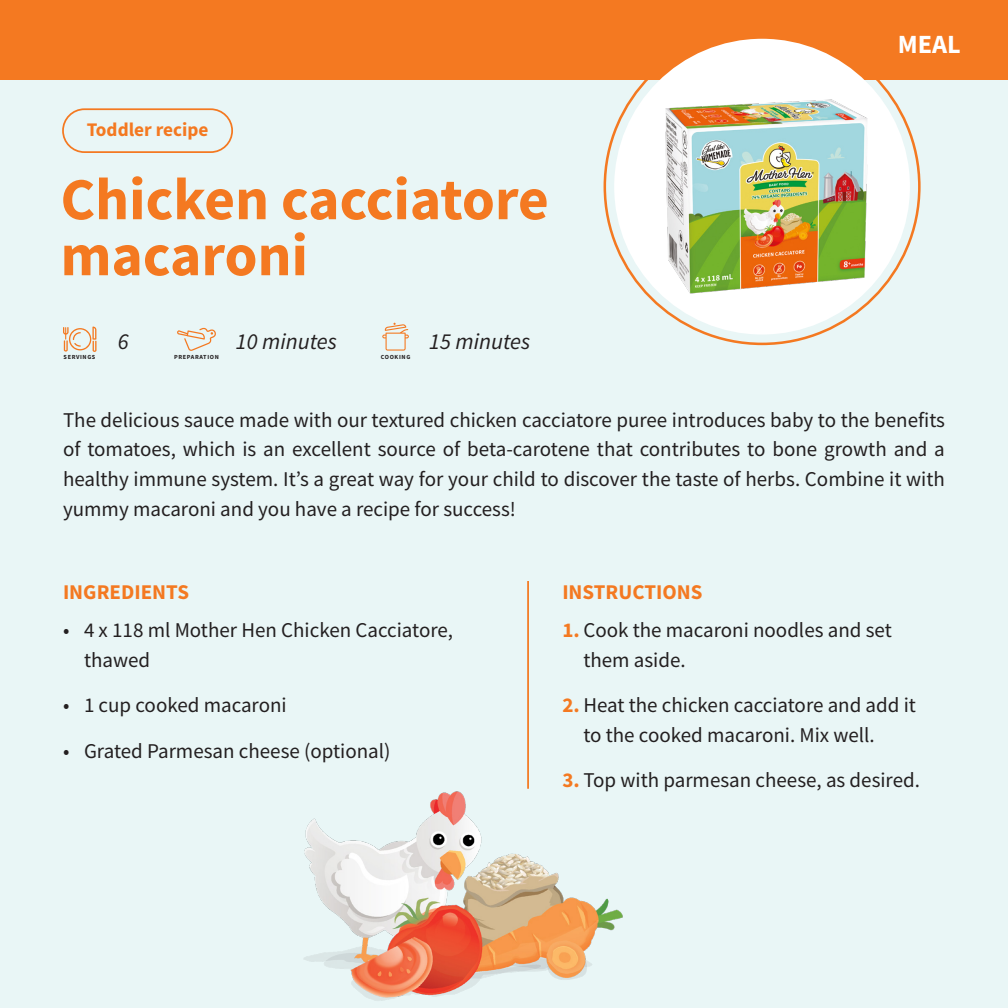
<style>
.page{position:relative;width:1008px;height:1008px;background:#e9f6f6}
.page>*{position:absolute;margin:0;border:0;box-sizing:border-box;transform-origin:0 0}
.t1{font:700 59.5px/56px "Source Sans Pro";color:#f47921}
.t2{font:700 26.25px "Source Sans Pro";color:#fff}
.t3{font:italic 22.75px "Source Sans Pro";color:#231f20}
.t4{font:21px/29.8px "Source Sans Pro";color:#231f20}
.t5{font:700 21px "Source Sans Pro";color:#f47921}
.t6{font:700 19.25px "Source Sans Pro";color:#f47921}
.t7{font:700 6.3px "Source Sans Pro";letter-spacing:.1em;color:#231f20}
.s1{font-weight:700;color:#f47921}
</style>
<div class="page">
<div style="left:62px;top:108px;width:171px;height:45px;border:2px solid #f47921;border-radius:21px"></div>
<svg style="left:382px;top:323px;width:27px;height:28px"></svg>
<svg style="left:63px;top:327px;width:34px;height:25px"></svg>
<svg style="left:177px;top:328px;width:39px;height:23px"></svg>
<div style="left:0;top:0;width:1008px;height:79px;background:#f47921"></div>
<img style="left:304px;top:791px;width:319px;height:210px">
<div style="left:614px;top:39px;width:296px;height:296px;background:#fff;border-radius:50%"></div>
<img style="left:665px;top:99px;width:202px;height:198px">
<hr style="left:527px;top:581px;width:2px;height:208px;background:#f47921">
<p class="t6" style="left:87px;top:117px;width:123px">Toddler recipe</p>
<p class="t1" style="left:61px;top:171px;width:490px">Chicken cacciatore macaroni</p>
<p class="t3" style="left:118px;top:327px;width:12px">6</p>
<p class="t3" style="left:236px;top:327px;width:103px">10 minutes</p>
<p class="t3" style="left:429px;top:327px;width:103px">15 minutes</p>
<p class="t7" style="left:64px;top:353px;width:33px">SERVINGS</p>
<p class="t7" style="left:174px;top:353px;width:46px">PREPARATION</p>
<p class="t7" style="left:381px;top:353px;width:31px">COOKING</p>
<p class="t2" style="left:898px;top:26px;width:65px">MEAL</p>
<p class="t4" style="left:63px;top:405px;width:884px;text-align:justify">The delicious sauce made with our textured chicken cacciatore puree introduces baby to the benefits of tomatoes, which is an excellent source of beta-carotene that contributes to bone growth and a healthy immune system. It’s a great way for your child to discover the taste of herbs. Combine it with yummy macaroni and you have a recipe for success!</p>
<p class="t5" style="left:63px;top:578px;width:128px">INGREDIENTS</p>
<p class="t4" style="left:84px;top:615px;width:371px;text-indent:-21px">• 4 x 118 ml Mother Hen Chicken Cacciatore, thawed</p>
<p class="t4" style="left:63px;top:690px;width:225px">• 1 cup cooked macaroni</p>
<p class="t4" style="left:63px;top:736px;width:329px">• Grated Parmesan cheese (optional)</p>
<p class="t5" style="left:562px;top:578px;width:142px">INSTRUCTIONS</p>
<p class="t4" style="left:583px;top:615px;width:310px;text-indent:-21px"><span class="s1">1.</span> Cook the macaroni noodles and set them aside.</p>
<p class="t4" style="left:583px;top:690px;width:334px;text-indent:-21px"><span class="s1">2.</span> Heat the chicken cacciatore and add it to the cooked macaroni. Mix well.</p>
<p class="t4" style="left:562px;top:765px;width:359px"><span class="s1">3.</span> Top with parmesan cheese, as desired.</p>
</div>
